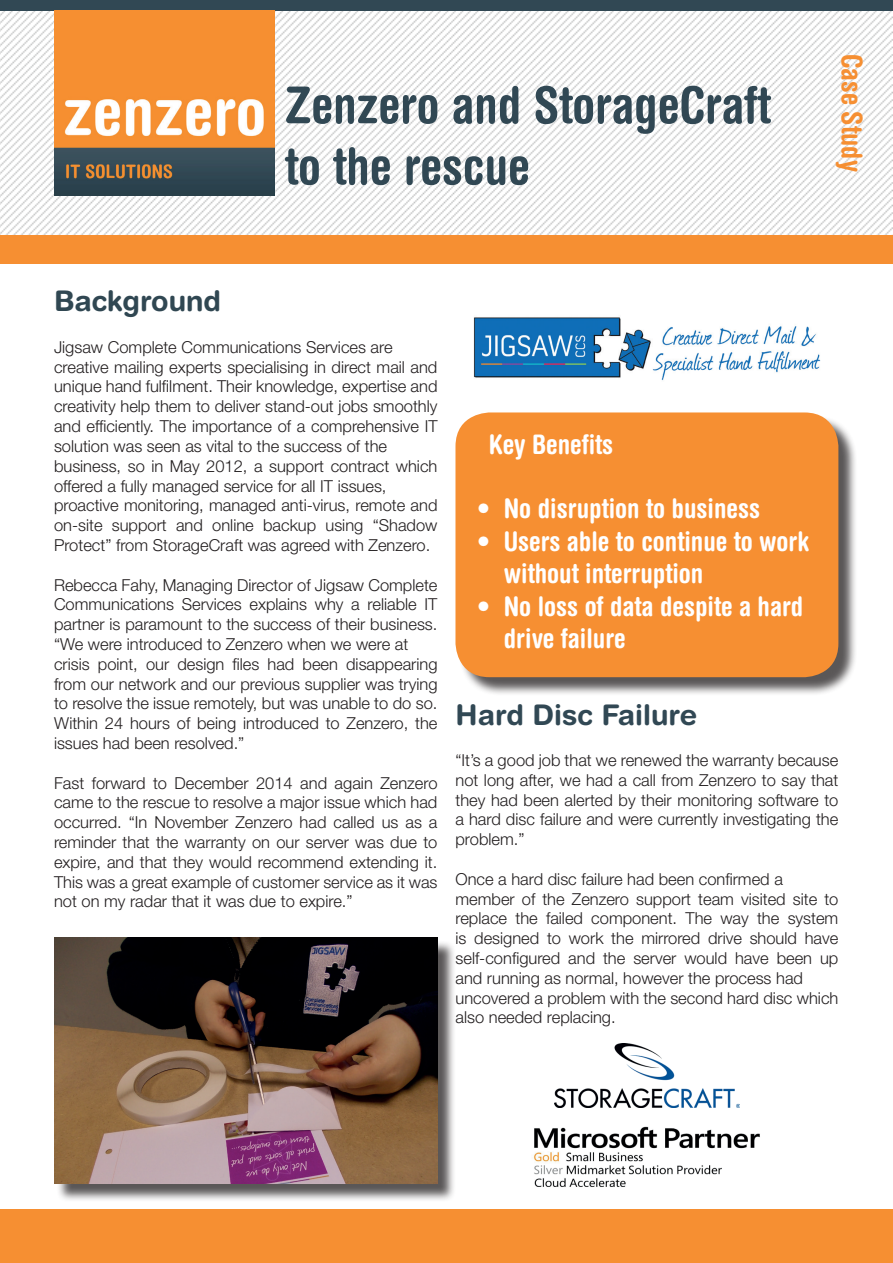
<style>
.page{position:relative;width:893px;height:1263px;background:#fff}
.page>*{position:absolute;margin:0;border:0;box-sizing:border-box;transform-origin:0 0}
.t1{font:700 condensed 51px/61.2px "Helvetica Rounded LT Std";color:#314854}
.t2{font:700 28.5px "Helvetica Rounded LT Std";color:#314854}
.t3{font:700 28.5px "Helvetica Rounded LT Std";color:#304752}
.t4{font:700 condensed 28.5px "Helvetica Rounded LT Std";color:#f68f32}
.t5{font:700 condensed 27px/32.4px "Helvetica Rounded LT Std";color:#fff}
.t6{font:300 16.5px/19.8px "Helvetica Neue LT Std";color:#231f20}
</style>
<div class="page">
<img style="left:0;top:11px;width:892px;height:224px">
<div style="left:0;top:0;width:893px;height:11px;background:#314854"></div>
<div style="left:0;top:235px;width:893px;height:29px;background:#f68f32"></div>
<div style="left:0;top:1210px;width:893px;height:53px;background:#f68f32"></div>
<div style="left:458px;top:415px;width:399px;height:281px;background:#231f20;opacity:.75"></div>
<div style="left:455px;top:412px;width:383px;height:265px;background:#f68f32;border-radius:34px"></div>
<img style="left:54px;top:11px;width:220px;height:185px">
<img style="left:555px;top:1044px;width:185px;height:63px">
<img style="left:533px;top:1126px;width:227px;height:61px">
<div style="left:56px;top:940px;width:400px;height:263px;background:#231f20;opacity:.75"></div>
<img style="left:54px;top:937px;width:383px;height:247px">
<img style="left:473px;top:317px;width:348px;height:64px">
<h1 class="t1" style="left:285px;top:74px;width:487px">Zenzero and StorageCraft to the rescue</h1>
<h2 class="t4" style="left:869px;top:54px;width:119px;rotate:90deg">Case Study</h2>
<h2 class="t3" style="left:54px;top:284px;width:168px">Background</h2>
<p class="t6" style="left:54px;top:337px;width:385px">Jigsaw Complete Communications Services are creative mailing experts specialising in direct mail and unique hand fulfilment. Their knowledge, expertise and creativity help them to deliver stand-out jobs smoothly and efficiently. The importance of a comprehensive IT solution was seen as vital to the success of the business, so in May 2012, a support contract which offered a fully managed service for all IT issues, proactive monitoring, managed anti-virus, remote and on-site support and online backup using “Shadow Protect” from StorageCraft was agreed with Zenzero.</p>
<p class="t6" style="left:54px;top:574px;width:385px">Rebecca Fahy, Managing Director of Jigsaw Complete Communications Services explains why a reliable IT partner is paramount to the success of their business. “We were introduced to Zenzero when we were at crisis point, our design files had been disappearing from our network and our previous supplier was trying to resolve the issue remotely, but was unable to do so.<br>Within 24 hours of being introduced to Zenzero, the issues had been resolved.”</p>
<p class="t6" style="left:54px;top:772px;width:385px;text-align:justify">Fast forward to December 2014 and again Zenzero came to the rescue to resolve a major issue which had occurred. “In November Zenzero had called us as a reminder that the warranty on our server was due to expire, and that they would recommend extending it.<br>This was a great example of customer service as it was not on my radar that it was due to expire.”</p>
<h3 class="t5" style="left:489px;top:427px;width:126px">Key Benefits</h3>
<h3 class="t5" style="left:477px;top:492px;width:285px">• No disruption to business</h3>
<h3 class="t5" style="left:504px;top:524px;width:307px;text-indent:-27px">• Users able to continue to work without interruption</h3>
<h3 class="t5" style="left:504px;top:589px;width:301px;text-indent:-27px">• No loss of data despite a hard drive failure</h3>
<h2 class="t2" style="left:455px;top:697px;width:243px">Hard Disc Failure</h2>
<p class="t6" style="left:455px;top:750px;width:384px;text-align:justify">“It’s a good job that we renewed the warranty because not long after, we had a call from Zenzero to say that they had been alerted by their monitoring software to a hard disc failure and were currently investigating the problem.”</p>
<p class="t6" style="left:455px;top:869px;width:384px">Once a hard disc failure had been confirmed a member of the Zenzero support team visited site to replace the failed component. The way the system is designed to work the mirrored drive should have self-configured and the server would have been up and running as normal, however the process had uncovered a problem with the second hard disc which also needed replacing.</p>
</div>
